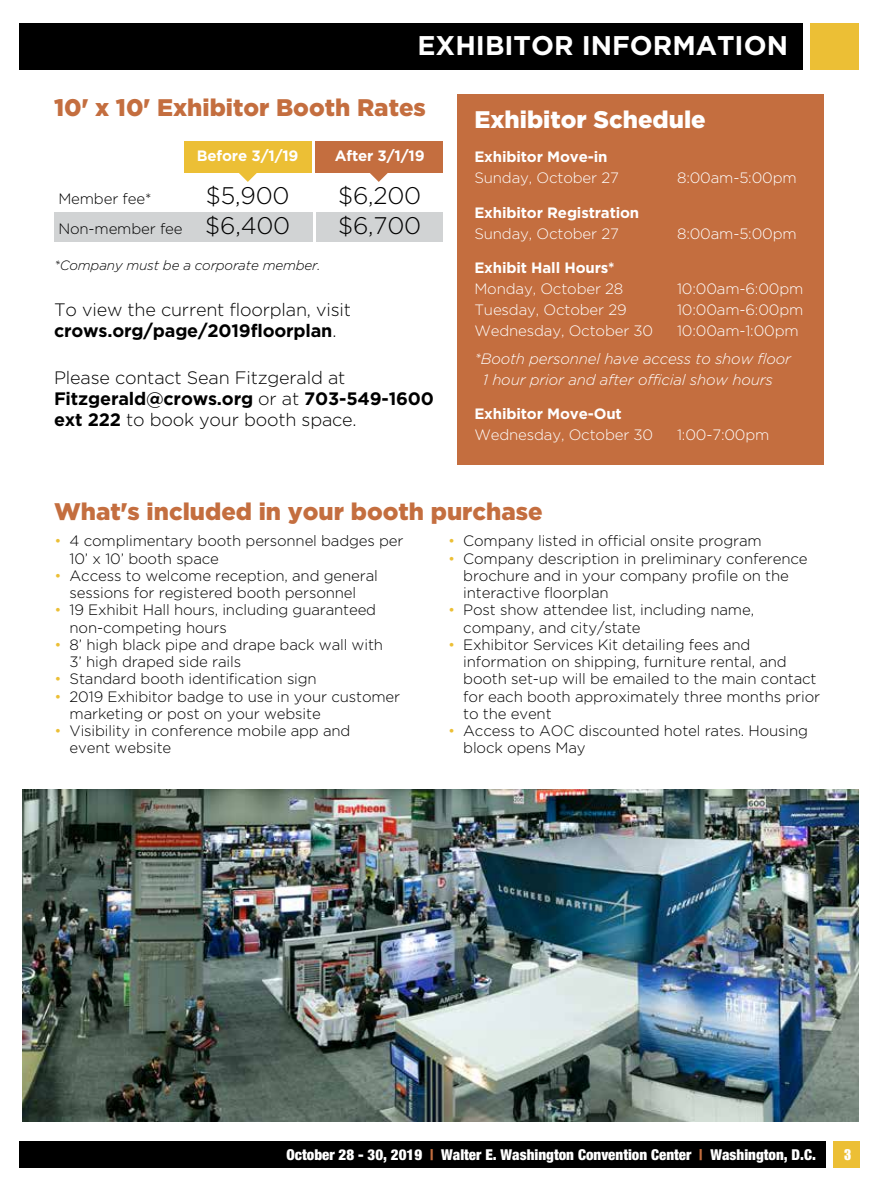
<style>
.page{position:relative;width:878px;height:1188px;background:#fff}
.page>*{position:absolute;margin:0;border:0;box-sizing:border-box;transform-origin:0 0}
.t1{font:700 27px "Gotham";color:#fff}
.t2{font:900 24px "Gotham";color:#c46e3f}
.t3{font:300 24px "Gotham";letter-spacing:-.01em;color:#000}
.t4{font:900 24px "Gotham";color:#fff}
.t5{font:300 18px/21px "Gotham";letter-spacing:-.01em;color:#000}
.t6{font:300 15px/17.2px "Gotham";letter-spacing:-.01em;color:#000}
.t7{font:300 15px "Gotham";letter-spacing:-.01em;color:#fff}
.t8{font:700 15px "Gotham";letter-spacing:-.01em;color:#fff}
.t9{font:italic 300 15px/21px "Gotham";letter-spacing:-.01em;color:#fff}
.t10{font:900 condensed 15px "Helvetica Neue LT Std";color:#fff}
.t11{font:italic 300 13.5px "Gotham";letter-spacing:-.01em;color:#000}
.t12{font:13.5px "Impact";color:#fff}
.s1{font-size:24px}
.s2{font-weight:700}
.s3{color:#ecbf35}
.s4{color:#c46e3f}
</style>
<div class="page">
<div style="left:20px;top:23px;width:782px;height:47px;background:#000"></div>
<div style="left:833px;top:1141px;width:27px;height:27px;background:#ecbf35"></div>
<div style="left:19px;top:1141px;width:806px;height:27px;background:#000"></div>
<div style="left:809px;top:23px;width:49px;height:47px;background:#ecbf35"></div>
<div style="left:54px;top:212px;width:258px;height:30px;background:#d1d3d4"></div>
<div style="left:316px;top:212px;width:127px;height:30px;background:#d1d3d4"></div>
<svg style="left:239px;top:173px;width:18px;height:9px"></svg>
<div style="left:184px;top:141px;width:127px;height:32px;background:#ecbf35"></div>
<svg style="left:370px;top:173px;width:18px;height:9px"></svg>
<div style="left:315px;top:141px;width:127px;height:32px;background:#c46e3f"></div>
<img style="left:22px;top:789px;width:836px;height:332px">
<div style="left:457px;top:94px;width:367px;height:371px;background:#c46e3f"></div>
<h1 class="t1" style="left:417px;top:28px;width:372px">EXHIBITOR INFORMATION</h1>
<h2 class="t2" style="left:54px;top:91px;width:373px">10' x 10' Exhibitor Booth Rates</h2>
<p class="t8" style="left:197px;top:146px;width:103px">Before 3/1/19</p>
<p class="t8" style="left:335px;top:146px;width:91px">After 3/1/19</p>
<p class="t6" style="left:58px;top:190px;width:95px">Member fee*</p>
<h2 class="t3" style="left:206px;top:181px;width:85px">$5,900</h2>
<h2 class="t3" style="left:338px;top:181px;width:85px">$6,200</h2>
<p class="t6" style="left:58px;top:220px;width:233px">Non-member fee <span class="s1">$6,400</span></p>
<h2 class="t3" style="left:338px;top:211px;width:85px">$6,700</h2>
<p class="t11" style="left:54px;top:256px;width:268px">*Company must be a corporate member.</p>
<p class="t5" style="left:54px;top:299px;width:298px">To view the current floorplan, visit <span class="s2">crows.org/page/2019floorplan</span>.</p>
<p class="t5" style="left:54px;top:366px;width:381px">Please contact Sean Fitzgerald at<br><span class="s2">Fitzgerald@crows.org</span> or at <span class="s2">703-549-1600 ext 222</span> to book your booth space.</p>
<h2 class="t4" style="left:474px;top:103px;width:233px">Exhibitor Schedule</h2>
<p class="t8" style="left:474px;top:147px;width:135px">Exhibitor Move-in</p>
<p class="t7" style="left:474px;top:168px;width:146px">Sunday, October 27</p>
<p class="t7" style="left:677px;top:168px;width:121px">8:00am-5:00pm</p>
<p class="t8" style="left:474px;top:202px;width:166px">Exhibitor Registration</p>
<p class="t7" style="left:474px;top:224px;width:146px">Sunday, October 27</p>
<p class="t7" style="left:677px;top:224px;width:121px">8:00am-5:00pm</p>
<p class="t8" style="left:474px;top:258px;width:142px">Exhibit Hall Hours*</p>
<p class="t7" style="left:474px;top:279px;width:150px">Monday, October 28</p>
<p class="t7" style="left:677px;top:279px;width:128px">10:00am-6:00pm</p>
<p class="t7" style="left:474px;top:300px;width:154px">Tuesday, October 29</p>
<p class="t7" style="left:677px;top:300px;width:128px">10:00am-6:00pm</p>
<p class="t7" style="left:474px;top:321px;width:180px">Wednesday, October 30</p>
<p class="t7" style="left:677px;top:321px;width:123px">10:00am-1:00pm</p>
<p class="t9" style="left:483px;top:348px;width:309px;text-indent:-9px">*Booth personnel have access to show floor<br>1 hour prior and after official show hours</p>
<p class="t8" style="left:474px;top:404px;width:149px">Exhibitor Move-Out</p>
<p class="t7" style="left:474px;top:426px;width:180px">Wednesday, October 30</p>
<p class="t7" style="left:677px;top:426px;width:94px">1:00-7:00pm</p>
<h2 class="t2" style="left:54px;top:495px;width:490px">What's included in your booth purchase</h2>
<p class="t6" style="left:70px;top:532px;width:335px;text-indent:-15px"><span class="s3">•</span> 4 complimentary booth personnel badges per<br>10’ x 10’ booth space</p>
<p class="t6" style="left:55px;top:567px;width:325px;text-align:center"><span class="s3">•</span> Access to welcome reception, and general sessions for registered booth personnel</p>
<p class="t6" style="left:70px;top:601px;width:308px;text-indent:-15px"><span class="s3">•</span> 19 Exhibit Hall hours, including guaranteed non-competing hours</p>
<p class="t6" style="left:70px;top:636px;width:315px;text-indent:-15px"><span class="s3">•</span> 8’ high black pipe and drape back wall with<br>3’ high draped side rails</p>
<p class="t6" style="left:55px;top:670px;width:264px"><span class="s3">•</span> Standard booth identification sign</p>
<p class="t6" style="left:70px;top:687px;width:332px;text-indent:-15px"><span class="s3">•</span> 2019 Exhibitor badge to use in your customer marketing or post on your website</p>
<p class="t6" style="left:70px;top:722px;width:282px;text-indent:-15px"><span class="s3">•</span> Visibility in conference mobile app and event website</p>
<p class="t6" style="left:448px;top:532px;width:315px"><span class="s3">•</span> Company listed in official onsite program</p>
<p class="t6" style="left:463px;top:549px;width:346px;text-indent:-15px"><span class="s3">•</span> Company description in preliminary conference brochure and in your company profile on the interactive floorplan</p>
<p class="t6" style="left:463px;top:601px;width:292px;text-indent:-15px"><span class="s3">•</span> Post show attendee list, including name, company, and city/state</p>
<p class="t6" style="left:463px;top:636px;width:358px;text-indent:-15px"><span class="s3">•</span> Exhibitor Services Kit detailing fees and information on shipping, furniture rental, and booth set-up will be emailed to the main contact for each booth approximately three months prior to the event</p>
<p class="t6" style="left:463px;top:722px;width:346px;text-indent:-15px"><span class="s3">•</span> Access to AOC discounted hotel rates. Housing block opens May</p>
<p class="t10" style="left:286px;top:1145px;width:531px">October 28 - 30, 2019 <span class="s4">|</span> Walter E. Washington Convention Center <span class="s4">|</span> Washington, D.C.</p>
<p class="t12" style="left:844px;top:1144px;width:9px">3</p>
</div>
